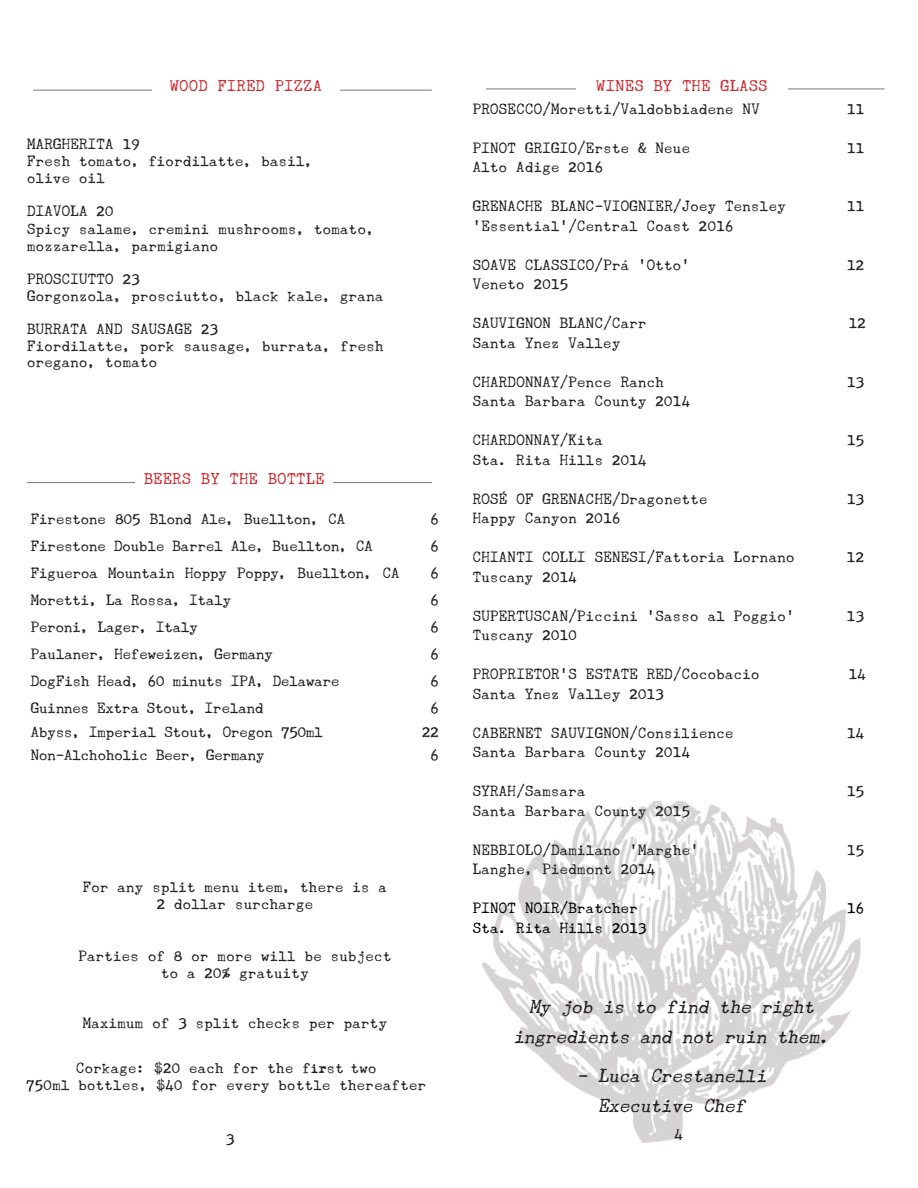
<style>
.page{position:relative;width:918px;height:1188px;background:#fff}
.page>*{position:absolute;margin:0;border:0;box-sizing:border-box;transform-origin:0 0}
.t1{font:italic 18px/30px "Underwood Champion";color:#231f20;text-align:center}
.t2{font:15px "Underwood Champion";letter-spacing:.05em;color:#d1232a}
.t3{font:14.25px/17.1px "Underwood Champion";letter-spacing:.025em;color:#231f20}
.t4{font:14.25px "Underwood Champion";color:#231f20}
.t5{font:14.25px "Underwood Champion";letter-spacing:.025em;color:#000}
.s1{font-family:"Moms Typewriter";font-size:11.25px}
</style>
<div class="page">
<img style="left:483px;top:801px;width:377px;height:342px">
<hr style="left:486px;top:89px;width:399px;height:1px;background:#76787b">
<div style="left:576px;top:80px;width:212px;height:15px;background:#fff"></div>
<hr style="left:33px;top:90px;width:399px;height:1px;background:#76787b">
<div style="left:152px;top:80px;width:188px;height:27px;background:#fff"></div>
<hr style="left:27px;top:482px;width:405px;height:1px;background:#76787b">
<div style="left:135px;top:473px;width:198px;height:23px;background:#fff"></div>
<p class="t2" style="left:170px;top:77px;width:153px">WOOD FIRED PIZZA</p>
<p class="t3" style="left:27px;top:136px;width:288px">MARGHERITA 19<br>Fresh tomato, f iordilatte, basil, olive oil</p>
<p class="t3" style="left:27px;top:203px;width:349px">DIAVOLA 20<br>Spicy salame, cremini mushrooms, tomato, mozzarella, parmigiano</p>
<p class="t3" style="left:27px;top:271px;width:358px">PROSCIUTTO 23<br>Gorgonzola, prosciutto, black kale, grana</p>
<p class="t3" style="left:27px;top:321px;width:358px;line-height:16.5px">BURRATA AND SAUSAGE 23<br>F iordilatte, pork sausage, burrata, fresh oregano, tomato</p>
<p class="t2" style="left:144px;top:470px;width:182px">BEERS BY THE BOTTLE</p>
<p class="t4" style="left:31px;top:511px;width:316px">Firestone 805 Blond Ale, Buellton, CA</p>
<p class="t3" style="left:431px;top:510px;width:10px">6</p>
<p class="t4" style="left:31px;top:538px;width:343px">Firestone Double Barrel Ale, Buellton, CA</p>
<p class="t3" style="left:431px;top:537px;width:10px">6</p>
<p class="t4" style="left:31px;top:565px;width:370px">Figueroa Mountain Hoppy Poppy, Buellton, CA</p>
<p class="t3" style="left:431px;top:564px;width:10px">6</p>
<p class="t4" style="left:31px;top:592px;width:202px">Moretti, La Rossa, Italy</p>
<p class="t3" style="left:430px;top:591px;width:10px">6</p>
<p class="t4" style="left:31px;top:619px;width:168px">Peroni, Lager, Italy</p>
<p class="t3" style="left:430px;top:618px;width:10px">6</p>
<p class="t4" style="left:31px;top:646px;width:243px">Paulaner, Hefeweizen, Germany</p>
<p class="t3" style="left:430px;top:645px;width:10px">6</p>
<p class="t4" style="left:31px;top:673px;width:310px">DogFish Head, 60 minuts IPA, Delaware</p>
<p class="t3" style="left:431px;top:672px;width:10px">6</p>
<p class="t4" style="left:31px;top:700px;width:234px">Guinnes Extra Stout, Ireland</p>
<p class="t3" style="left:431px;top:699px;width:10px">6</p>
<p class="t4" style="left:31px;top:724px;width:293px">Abyss, Imperial Stout, Oregon 750ml</p>
<p class="t3" style="left:422px;top:723px;width:18px">22</p>
<p class="t4" style="left:31px;top:747px;width:235px">Non-Alchoholic Beer, Germany</p>
<p class="t3" style="left:430px;top:746px;width:10px">6</p>
<p class="t3" style="left:83px;top:879px;width:306px;text-align:center">For any split menu item, there is a<br>2 dollar surcharge</p>
<p class="t3" style="left:78px;top:947px;width:314px;text-align:center">Parties of 8 or more will be subject to a 20% gratuity</p>
<p class="t3" style="left:83px;top:1014px;width:306px">Maximum of 3 split checks per party</p>
<p class="t3" style="left:26px;top:1059px;width:401px;text-align:center">Corkage: $20 each for the f<span class="s1">ir</span>st two<br>750ml bottles, $40 for every bottle thereafter</p>
<p class="t2" style="left:597px;top:77px;width:172px">WINES BY THE GLASS</p>
<p class="t3" style="left:473px;top:100px;width:288px">PROSECCO/Moretti/Valdobbiadene NV</p>
<p class="t3" style="left:847px;top:100px;width:19px">11</p>
<p class="t3" style="left:473px;top:139px;width:219px">PINOT GRIGIO/Erste &amp; Neue</p>
<p class="t3" style="left:847px;top:139px;width:19px">11</p>
<p class="t3" style="left:473px;top:158px;width:132px">Alto Adige 2016</p>
<p class="t3" style="left:473px;top:197px;width:314px">GRENACHE BLANC-VIOGNIER/Joey Tensley</p>
<p class="t3" style="left:847px;top:197px;width:19px">11</p>
<p class="t3" style="left:473px;top:217px;width:262px">‘Essential’/Central Coast 2016</p>
<p class="t3" style="left:473px;top:256px;width:219px">SOAVE CLASSICO/Prá ‘Otto’</p>
<p class="t3" style="left:847px;top:256px;width:19px">12</p>
<p class="t3" style="left:473px;top:275px;width:97px">Veneto 2015</p>
<p class="t3" style="left:473px;top:314px;width:175px">SAUVIGNON BLANC/Carr</p>
<p class="t3" style="left:849px;top:314px;width:19px">12</p>
<p class="t3" style="left:473px;top:334px;width:149px">Santa Ynez Valley</p>
<p class="t3" style="left:473px;top:373px;width:193px">CHARDONNAY/Pence Ranch</p>
<p class="t3" style="left:847px;top:373px;width:19px">13</p>
<p class="t3" style="left:473px;top:392px;width:219px">Santa Barbara County 2014</p>
<p class="t3" style="left:473px;top:431px;width:132px">CHARDONNAY/Kita</p>
<p class="t3" style="left:847px;top:431px;width:19px">15</p>
<p class="t3" style="left:473px;top:451px;width:175px">Sta. Rita Hills 2014</p>
<p class="t3" style="left:473px;top:490px;width:236px">ROSÉ OF GRENACHE/Dragonette</p>
<p class="t3" style="left:847px;top:490px;width:19px">13</p>
<p class="t3" style="left:473px;top:509px;width:149px">Happy Canyon 2016</p>
<p class="t3" style="left:473px;top:548px;width:323px">CHIANTI COLLI SENESI/Fattoria Lornano</p>
<p class="t3" style="left:847px;top:548px;width:19px">12</p>
<p class="t3" style="left:473px;top:568px;width:106px">Tuscany 2014</p>
<p class="t3" style="left:473px;top:607px;width:323px">SUPERTUSCAN/Piccini ‘Sasso al Poggio’</p>
<p class="t3" style="left:847px;top:607px;width:19px">13</p>
<p class="t3" style="left:473px;top:626px;width:106px">Tuscany 2010</p>
<p class="t3" style="left:473px;top:665px;width:288px">PROPRIETOR’S ESTATE RED/Cocobacio</p>
<p class="t3" style="left:849px;top:665px;width:19px">14</p>
<p class="t3" style="left:473px;top:685px;width:193px">Santa Ynez Valley 2013</p>
<p class="t3" style="left:473px;top:724px;width:262px">CABERNET SAUVIGNON/Consilience</p>
<p class="t3" style="left:847px;top:724px;width:19px">14</p>
<p class="t3" style="left:473px;top:743px;width:219px">Santa Barbara County 2014</p>
<p class="t3" style="left:473px;top:782px;width:114px">SYRAH/Samsara</p>
<p class="t3" style="left:847px;top:782px;width:19px">15</p>
<p class="t3" style="left:473px;top:802px;width:219px">Santa Barbara County 2015</p>
<p class="t3" style="left:473px;top:841px;width:228px">NEBBIOLO/Damilano ‘Marghe’</p>
<p class="t3" style="left:847px;top:841px;width:19px">15</p>
<p class="t3" style="left:473px;top:860px;width:184px">Langhe, Piedmont 2014</p>
<p class="t5" style="left:473px;top:900px;width:167px">PINOT NOIR/Bratcher</p>
<p class="t5" style="left:847px;top:900px;width:19px">16</p>
<p class="t5" style="left:473px;top:919px;width:175px">Sta. Rita Hills 2013</p>
<p class="t1" style="left:514px;top:992px;width:321px">My job is to find the right ingredients and not ruin them.</p>
<p class="t1" style="left:577px;top:1061px;width:195px">- Luca Crestanelli<br>Executive Chef</p>
<p class="t3" style="left:226px;top:1131px;width:10px">3</p>
<p class="t3" style="left:675px;top:1126px;width:10px">4</p>
</div>
